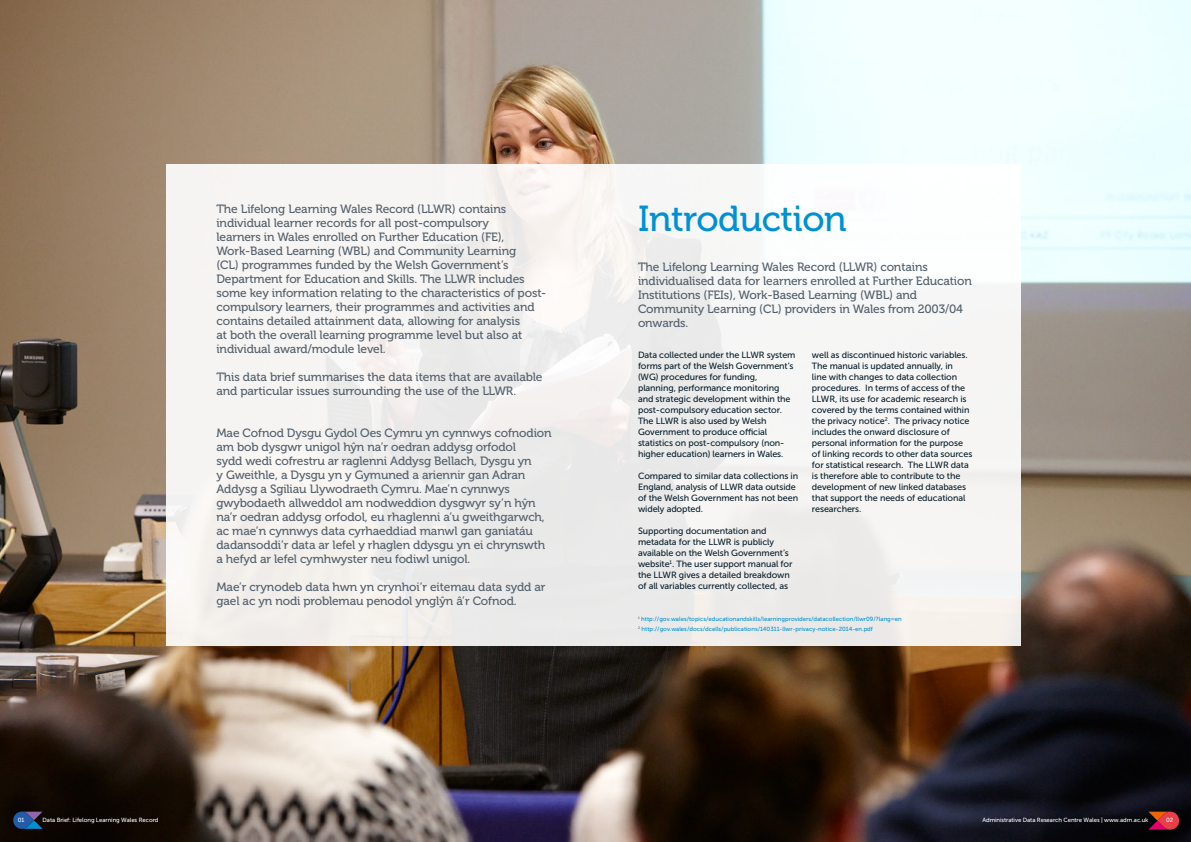
<style>
.page{position:relative;width:1191px;height:842px;background:#fff}
.page>*{position:absolute;margin:0;border:0;box-sizing:border-box;transform-origin:0 0}
.t1{font:36px "Museo 500";letter-spacing:-.01em;color:#0090d4}
.t2{font:12px/14px "Museo 500";letter-spacing:-.01em;color:#54616d}
.t3{font:12px/14px "Museo 500";letter-spacing:-.01em;color:#53616c}
.t4{font:9px/11px "Museo Sans 500";letter-spacing:-.01em;color:#08202d}
.t5{font:6px/10px "Museo Sans 500";color:#0090d4}
.t6{font:6px "Museo Sans 500";letter-spacing:-.01em;color:#fff}
</style>
<div class="page">
<img style="left:0;top:0;width:1191px;height:842px">
<div style="left:166px;top:164px;width:854px;height:482px;background:linear-gradient(to right,#f2f0ed,#f4f4f4)"></div>
<svg style="left:13px;top:812px;width:30px;height:17px"></svg>
<svg style="left:1148px;top:812px;width:31px;height:18px"></svg>
<p class="t2" style="left:216px;top:202px;width:331px">The Lifelong Learning Wales Record (LLWR) contains individual learner records for all post-compulsory<br>learners in Wales enrolled on Further Education (FE), Work-Based Learning (WBL) and Community Learning<br>(CL) programmes funded by the Welsh Government’s Department for Education and Skills. The LLWR includes some key information relating to the characteristics of post&shy;compulsory learners, their programmes and activities and contains detailed attainment data, allowing for analysis<br>at both the overall learning programme level but also at individual award/module level.</p>
<p class="t2" style="left:216px;top:370px;width:327px">This data brief summarises the data items that are available and particular issues surrounding the use of the LLWR.</p>
<p class="t2" style="left:216px;top:426px;width:337px">Mae Cofnod Dysgu Gydol Oes Cymru yn cynnwys cofnodion am bob dysgwr unigol hŷn na’r oedran addysg orfodol<br>sydd wedi cofrestru ar raglenni Addysg Bellach, Dysgu yn<br>y Gweithle, a Dysgu yn y Gymuned a ariennir gan Adran Addysg a Sgiliau Llywodraeth Cymru. Mae’n cynnwys gwybodaeth allweddol am nodweddion dysgwyr sy’n hŷn na’r oedran addysg orfodol, eu rhaglenni a’u gweithgarwch, ac mae’n cynnwys data cyrhaeddiad manwl gan ganiatáu dadansoddi’r data ar lefel y rhaglen ddysgu yn ei chrynswth a hefyd ar lefel cymhwyster neu fodiwl unigol.</p>
<p class="t2" style="left:216px;top:580px;width:330px">Mae’r crynodeb data hwn yn crynhoi’r eitemau data sydd ar gael ac yn nodi problemau penodol ynglŷn â’r Cofnod.</p>
<h1 class="t1" style="left:638px;top:199px;width:210px">Introduction</h1>
<p class="t3" style="left:638px;top:260px;width:335px">The Lifelong Learning Wales Record (LLWR) contains individualised data for learners enrolled at Further Education Institutions (FEIs), Work-Based Learning (WBL) and Community Learning (CL) providers in Wales from 2003/04 onwards.</p>
<p class="t4" style="left:638px;top:350px;width:159px">Data collected under the LLWR system forms part of the Welsh Government’s (WG) procedures for funding, planning, performance monitoring and strategic development within the post-compulsory education sector.<br>The LLWR is also used by Welsh Government to produce official statistics on post-compulsory (non&shy;higher education) learners in Wales.</p>
<p class="t4" style="left:638px;top:471px;width:162px">Compared to similar data collections in<br>England, analysis of LLWR data outside of the Welsh Government has not been widely adopted.</p>
<p class="t4" style="left:638px;top:526px;width:156px">Supporting documentation and metadata for the LLWR is publicly available on the Welsh Government’s website<sup>1</sup>. The user support manual for the LLWR gives a detailed breakdown of all variables currently collected, as</p>
<p class="t4" style="left:812px;top:350px;width:162px">well as discontinued historic variables.<br>The manual is updated annually, in<br>line with changes to data collection procedures. In terms of access of the LLWR, its use for academic research is covered by the terms contained within the privacy notice<sup>2</sup>. The privacy notice includes the onward disclosure of personal information for the purpose of linking records to other data sources for statistical research. The LLWR data is therefore able to contribute to the development of new linked databases that support the needs of educational researchers.</p>
<p class="t5" style="left:638px;top:614px;width:265px"><sup>1</sup> http://gov.wales/topics/educationandskills/learningproviders/datacollection/llwr09/?lang=en<br><sup>2</sup> http://gov.wales/docs/dcells/publications/140311-llwr-privacy-notice-2014-en.pdf</p>
<p class="t6" style="left:18px;top:817px;width:8px">01</p>
<p class="t6" style="left:43px;top:817px;width:117px">Data Brief: Lifelong Learning Wales Record</p>
<p class="t6" style="left:982px;top:817px;width:167px">Administrative Data Research Centre Wales | www.adrn.ac.uk</p>
<p class="t6" style="left:1166px;top:817px;width:9px">02</p>
</div>
